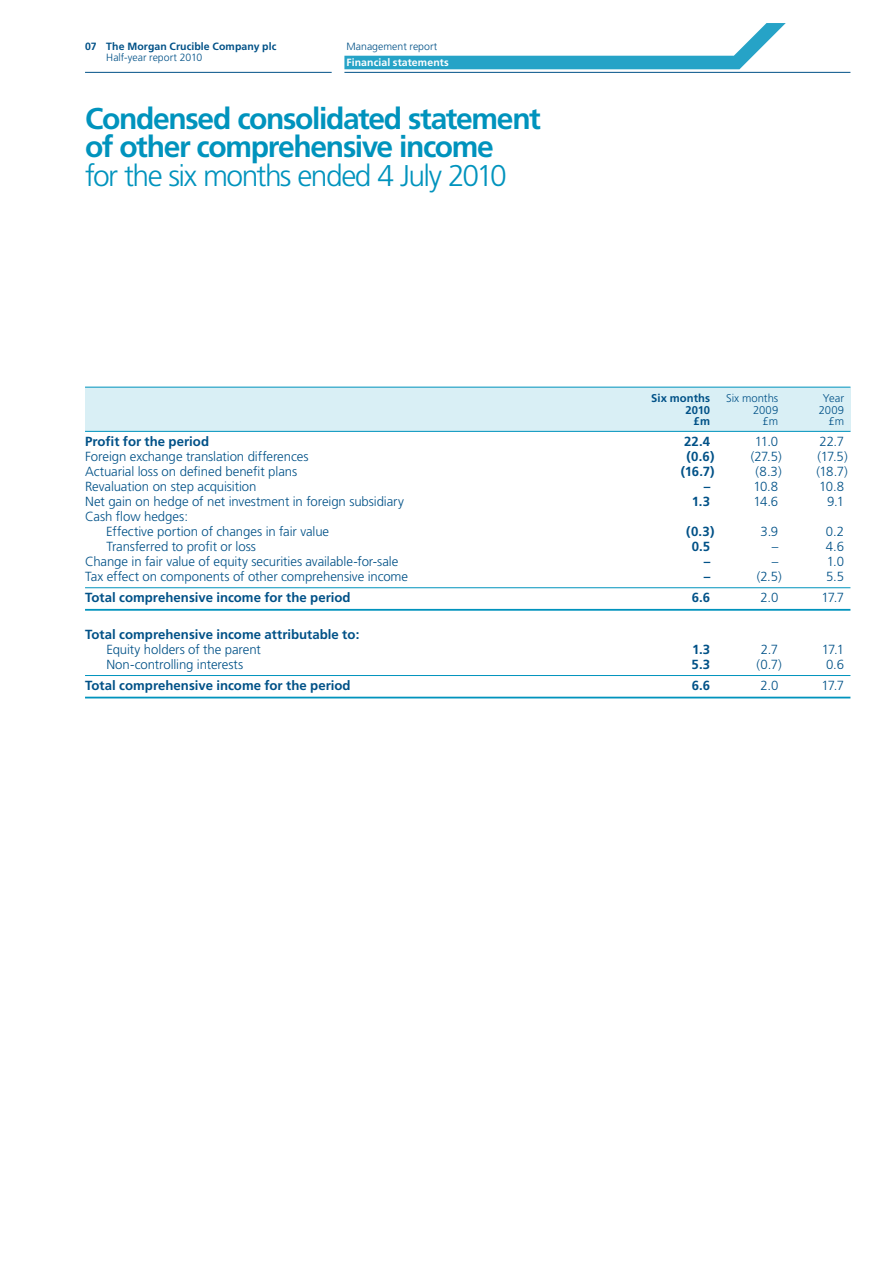
<style>
.page{position:relative;width:893px;height:1263px;background:#fff}
.page>*{position:absolute;margin:0;border:0;box-sizing:border-box;transform-origin:0 0}
.t1{font:700 30px/28.5px "Frutiger";letter-spacing:-.045em;color:#0093bd}
.t2{font:300 30px "Frutiger";letter-spacing:-.055em;color:#0093bd}
.t3{font:300 13.2px/15px "Frutiger";letter-spacing:-.005em;color:#005187}
.t4{font:700 13.2px "Frutiger";color:#005187}
.t5{font:300 11.25px "Frutiger";color:#005187}
.t6{font:700 11.25px "Frutiger";letter-spacing:.005em;color:#005187}
.t7{font:300 10.5px "Frutiger";color:#005187}
.t8{font:700 10.5px "Frutiger";letter-spacing:.01em;color:#005187}
.t9{font:700 10.5px "Frutiger";letter-spacing:.01em;color:#fff}
</style>
<div class="page">
<svg style="left:344px;top:23px;width:442px;height:46px"></svg>
<hr style="left:85px;top:72px;width:247px;height:1px;background:#005187">
<hr style="left:344px;top:72px;width:506px;height:1px;background:#005187">
<div style="left:85px;top:387px;width:765px;height:44px;background:#d9eff5"></div>
<hr style="left:85px;top:387px;width:765px;height:1px;background:#0093bd">
<hr style="left:85px;top:431px;width:765px;height:1px;background:#0093bd">
<hr style="left:85px;top:587px;width:765px;height:1px;background:#0093bd">
<hr style="left:85px;top:609px;width:765px;height:2px;background:#0093bd">
<hr style="left:85px;top:675px;width:765px;height:1px;background:#0093bd">
<hr style="left:85px;top:697px;width:765px;height:1px;background:#0093bd">
<p class="t8" style="left:85px;top:40px;width:193px">07 The Morgan Crucible Company plc</p>
<p class="t7" style="left:347px;top:41px;width:92px">Management report</p>
<p class="t7" style="left:106px;top:51px;width:97px">Half-year report 2010</p>
<p class="t9" style="left:347px;top:56px;width:104px">Financial statements</p>
<h1 class="t1" style="left:85px;top:104px;width:457px">Condensed consolidated statement of other comprehensive income</h1>
<h1 class="t2" style="left:85px;top:158px;width:423px">for the six months ended 4 July 2010</h1>
<p class="t6" style="left:651px;top:392px;width:60px">Six months</p>
<p class="t5" style="left:726px;top:392px;width:54px">Six months</p>
<p class="t5" style="left:823px;top:392px;width:23px">Year</p>
<p class="t6" style="left:685px;top:403px;width:26px">2010</p>
<p class="t5" style="left:753px;top:403px;width:27px">2009</p>
<p class="t5" style="left:819px;top:403px;width:27px">2009</p>
<p class="t6" style="left:694px;top:414px;width:18px">£m</p>
<p class="t5" style="left:763px;top:414px;width:17px">£m</p>
<p class="t5" style="left:828px;top:414px;width:17px">£m</p>
<p class="t4" style="left:85px;top:434px;width:126px">Profit for the period</p>
<p class="t4" style="left:684px;top:434px;width:28px">22.4</p>
<p class="t3" style="left:755px;top:434px;width:25px">11.0</p>
<p class="t3" style="left:819px;top:434px;width:26px">22.7</p>
<p class="t3" style="left:85px;top:449px;width:225px">Foreign exchange translation differences</p>
<p class="t4" style="left:686px;top:449px;width:30px">(0.6)</p>
<p class="t3" style="left:751px;top:449px;width:33px">(27.5)</p>
<p class="t3" style="left:818px;top:449px;width:32px">(17.5)</p>
<p class="t3" style="left:85px;top:464px;width:214px">Actuarial loss on defined benefit plans</p>
<p class="t4" style="left:681px;top:464px;width:35px">(16.7)</p>
<p class="t3" style="left:755px;top:464px;width:28px">(8.3)</p>
<p class="t3" style="left:816px;top:464px;width:33px">(18.7)</p>
<p class="t3" style="left:85px;top:479px;width:173px">Revaluation on step acquisition</p>
<p class="t4" style="left:704px;top:479px;width:8px">–</p>
<p class="t3" style="left:753px;top:479px;width:26px">10.8</p>
<p class="t3" style="left:819px;top:479px;width:26px">10.8</p>
<p class="t3" style="left:85px;top:494px;width:320px">Net gain on hedge of net investment in foreign subsidiary</p>
<p class="t4" style="left:692px;top:494px;width:20px">1.3</p>
<p class="t3" style="left:754px;top:494px;width:26px">14.6</p>
<p class="t3" style="left:827px;top:494px;width:18px">9.1</p>
<p class="t3" style="left:106px;top:509px;width:224px;text-indent:-21px">Cash flow hedges:<br>Effective portion of changes in fair value</p>
<p class="t4" style="left:686px;top:524px;width:30px">(0.3)</p>
<p class="t3" style="left:761px;top:524px;width:19px">3.9</p>
<p class="t3" style="left:826px;top:524px;width:20px">0.2</p>
<p class="t3" style="left:106px;top:539px;width:151px">Transferred to profit or loss</p>
<p class="t4" style="left:692px;top:539px;width:20px">0.5</p>
<p class="t3" style="left:772px;top:539px;width:8px">–</p>
<p class="t3" style="left:826px;top:539px;width:20px">4.6</p>
<p class="t3" style="left:85px;top:554px;width:315px">Change in fair value of equity securities available-for-sale</p>
<p class="t4" style="left:704px;top:554px;width:8px">–</p>
<p class="t3" style="left:772px;top:554px;width:8px">–</p>
<p class="t3" style="left:827px;top:554px;width:19px">1.0</p>
<p class="t3" style="left:85px;top:569px;width:325px">Tax effect on components of other comprehensive income</p>
<p class="t4" style="left:704px;top:569px;width:8px">–</p>
<p class="t3" style="left:757px;top:569px;width:27px">(2.5)</p>
<p class="t3" style="left:826px;top:569px;width:19px">5.5</p>
<p class="t4" style="left:85px;top:590px;width:267px">Total comprehensive income for the period</p>
<p class="t4" style="left:692px;top:590px;width:20px">6.6</p>
<p class="t3" style="left:760px;top:591px;width:19px">2.0</p>
<p class="t3" style="left:821px;top:591px;width:24px">17.7</p>
<p class="t4" style="left:85px;top:626px;width:276px">Total comprehensive income attributable to:</p>
<p class="t3" style="left:106px;top:642px;width:156px">Equity holders of the parent</p>
<p class="t4" style="left:692px;top:641px;width:20px">1.3</p>
<p class="t3" style="left:761px;top:642px;width:19px">2.7</p>
<p class="t3" style="left:822px;top:642px;width:24px">17.1</p>
<p class="t3" style="left:106px;top:657px;width:139px">Non-controlling interests</p>
<p class="t4" style="left:692px;top:656px;width:20px">5.3</p>
<p class="t3" style="left:756px;top:657px;width:27px">(0.7)</p>
<p class="t3" style="left:826px;top:657px;width:20px">0.6</p>
<p class="t4" style="left:85px;top:678px;width:267px">Total comprehensive income for the period</p>
<p class="t4" style="left:692px;top:678px;width:20px">6.6</p>
<p class="t3" style="left:761px;top:678px;width:19px">2.0</p>
<p class="t3" style="left:821px;top:678px;width:24px">17.7</p>
</div>
